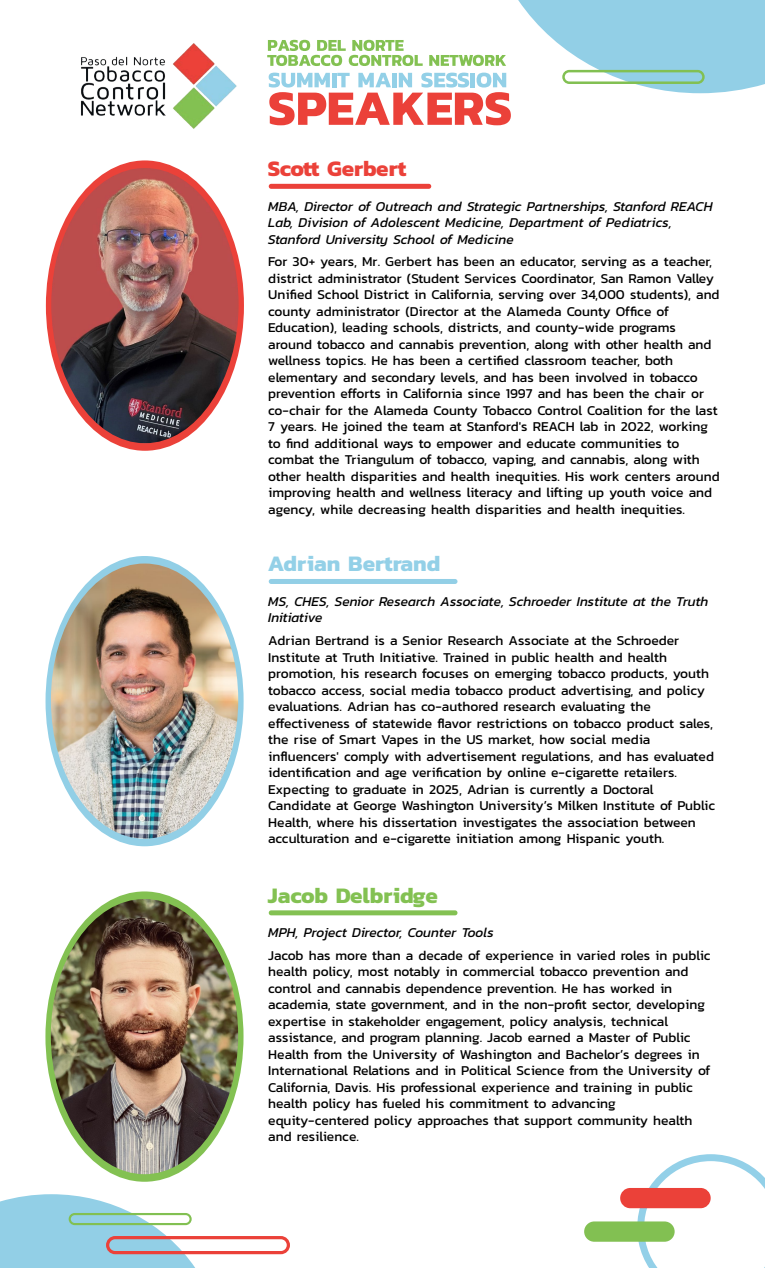
<style>
.page{position:relative;width:765px;height:1268px;background:#fff}
.page>*{position:absolute;margin:0;border:0;box-sizing:border-box;transform-origin:0 0}
.t1{font:700 22.5px "Kanit";color:#93d0e7}
.t2{font:700 22.5px "Kanit";color:#83c152}
.t3{font:700 22.5px "Kanit";letter-spacing:-.01em;color:#eb4139}
.t4{font:13.75px/16.5px "Kanit";color:#000}
.t5{font:italic 13.75px/16.5px "Kanit";color:#000}
</style>
<div class="page">
<div style="left:45px;top:891px;width:199px;height:290px;background:#83c152;border-radius:50%"></div>
<div style="left:46px;top:556px;width:198px;height:290px;background:#92cfe6;border-radius:50%"></div>
<div style="left:46px;top:160px;width:198px;height:291px;background:#eb4139;border-radius:50%"></div>
<div style="left:269px;top:184px;width:162px;height:5px;background:#eb4139;border-radius:2px"></div>
<div style="left:269px;top:579px;width:189px;height:5px;background:#92cfe6;border-radius:2px"></div>
<div style="left:269px;top:910px;width:189px;height:5px;background:#83c152;border-radius:2px"></div>
<img style="left:51px;top:563px;width:187px;height:275px">
<img style="left:51px;top:899px;width:187px;height:275px">
<img style="left:81px;top:43px;width:188px;height:86px">
<svg style="left:269px;top:73px;width:242px;height:52px"></svg>
<svg style="left:267px;top:40px;width:156px;height:26px"></svg>
<svg style="left:429px;top:55px;width:77px;height:11px"></svg>
<img style="left:51px;top:168px;width:188px;height:275px">
<svg style="left:518px;top:0;width:247px;height:93px"></svg>
<svg style="left:0;top:1194px;width:290px;height:73px"></svg>
<svg style="left:637px;top:1154px;width:128px;height:114px"></svg>
<div style="left:584px;top:1221px;width:91px;height:20px;background:#82c052;border-radius:10px"></div>
<div style="left:620px;top:1187px;width:91px;height:21px;background:#eb4139;border-radius:10px"></div>
<h1 class="t3" style="left:268px;top:151px;width:140px">Scott Gerbert</h1>
<p class="t5" style="left:268px;top:197px;width:446px">MBA, Director of Outreach and Strategic Partnerships, Stanford REACH<br>Lab, Division of Adolescent Medicine, Department of Pediatrics,<br>Stanford University School of Medicine</p>
<p class="t4" style="left:268px;top:253px;width:453px">For 30+ years, Mr. Gerbert has been an educator, serving as a teacher, district administrator (Student Services Coordinator, San Ramon Valley Unified School District in California, serving over 34,000 students), and county administrator (Director at the Alameda County Office of Education), leading schools, districts, and county-wide programs around tobacco and cannabis prevention, along with other health and wellness topics. He has been a certified classroom teacher, both elementary and secondary levels, and has been involved in tobacco prevention efforts in California since 1997 and has been the chair or co-chair for the Alameda County Tobacco Control Coalition for the last 7 years. He joined the team at Stanford's REACH lab in 2022, working to find additional ways to empower and educate communities to combat the Triangulum of tobacco, vaping, and cannabis, along with other health disparities and health inequities. His work centers around improving health and wellness literacy and lifting up youth voice and agency, while decreasing health disparities and health inequities.</p>
<h1 class="t1" style="left:268px;top:546px;width:174px">Adrian Bertrand</h1>
<p class="t5" style="left:268px;top:592px;width:442px">MS, CHES, Senior Research Associate, Schroeder Institute at the Truth<br>Initiative</p>
<p class="t4" style="left:268px;top:632px;width:448px">Adrian Bertrand is a Senior Research Associate at the Schroeder Institute at Truth Initiative. Trained in public health and health promotion, his research focuses on emerging tobacco products, youth tobacco access, social media tobacco product advertising, and policy evaluations. Adrian has co-authored research evaluating the effectiveness of statewide flavor restrictions on tobacco product sales, the rise of Smart Vapes in the US market, how social media influencers' comply with advertisement regulations, and has evaluated identification and age verification by online e-cigarette retailers.<br>Expecting to graduate in 2025, Adrian is currently a Doctoral Candidate at George Washington University’s Milken Institute of Public Health, where his dissertation investigates the association between acculturation and e-cigarette initiation among Hispanic youth.</p>
<h1 class="t2" style="left:268px;top:877px;width:172px">Jacob Delbridge</h1>
<p class="t5" style="left:268px;top:924px;width:227px">MPH, Project Director, Counter Tools</p>
<p class="t4" style="left:268px;top:946px;width:444px">Jacob has more than a decade of experience in varied roles in public health policy, most notably in commercial tobacco prevention and control and cannabis dependence prevention. He has worked in academia, state government, and in the non-profit sector, developing expertise in stakeholder engagement, policy analysis, technical assistance, and program planning. Jacob earned a Master of Public Health from the University of Washington and Bachelor’s degrees in International Relations and in Political Science from the University of California, Davis. His professional experience and training in public health policy has fueled his commitment to advancing equity-centered policy approaches that support community health and resilience.</p>
</div>
